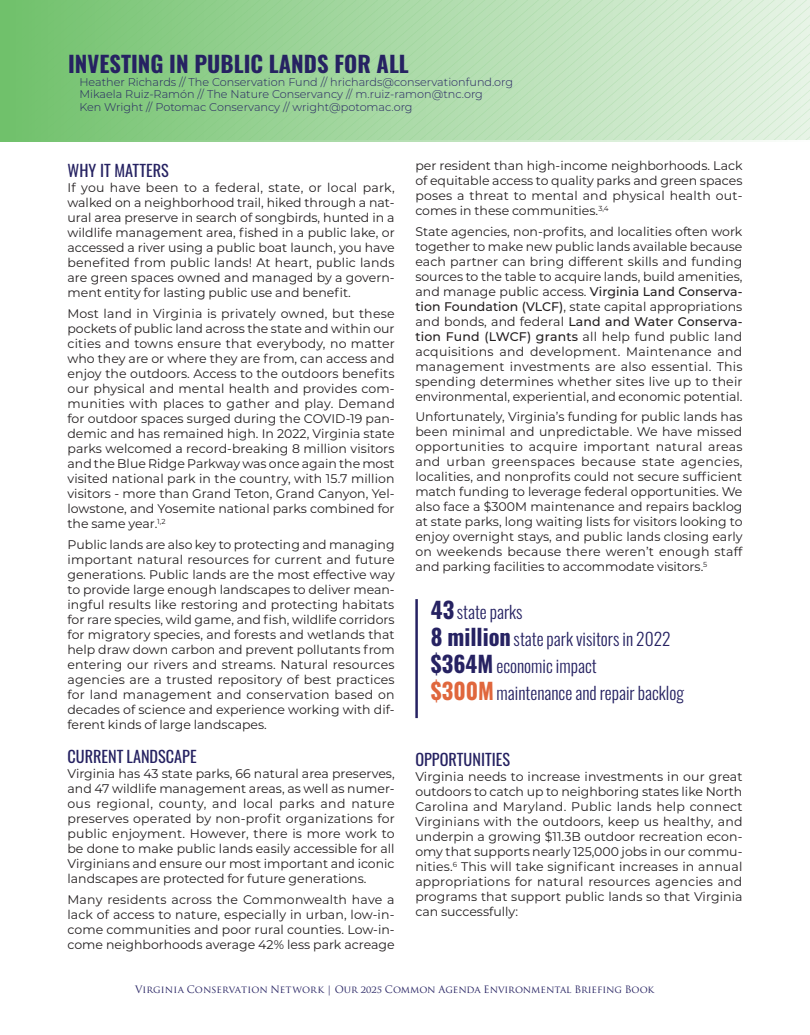
<style>
.page{position:relative;width:810px;height:1035px;background:#fff}
.page>*{position:absolute;margin:0;border:0;box-sizing:border-box;transform-origin:0 0}
.H3_-_Paper_Titles{font:700 22.5px "Oswald";color:#262262}
.t1{font:300 17.5px/27px "Oswald";color:#262262}
.t2{font:16.25px "Oswald";color:#252161}
.H5_-_Section_Heading{font:16.25px "Oswald";color:#262262}
.BB_COLUMNS{font:12.5px/15px "Montserrat";color:#231f20;text-align:justify}
.H3_-_Paper_Titles-2{font:300 11.25px "Montserrat";color:#262262}
.t3{font:10px "Trajan Pro";color:#262262}
.s1{font-weight:500}
.s2{font-weight:700;font-size:22.5px}
.s3{font-weight:700;font-size:22.5px;color:#e0673d}
</style>
<div class="page">
<div style="left:0;top:0;width:810px;height:141px;background:linear-gradient(to right,#6fc06a,#e5f3e4)"></div>
<hr style="left:415px;top:599px;width:3px;height:119px;background:#262262">
<p class="H3_-_Paper_Titles" style="left:68px;top:52px;width:342px">INVESTING IN PUBLIC LANDS FOR ALL</p>
<p class="H3_-_Paper_Titles-2" style="left:79px;top:74px;width:435px">Heather Richards // The Conservation Fund // hrichards@conservationfund.org</p>
<p class="H3_-_Paper_Titles-2" style="left:79px;top:86px;width:405px">Mikaela Ruiz-Ramón // The Nature Conservancy // m.ruiz-ramon@tnc.org</p>
<p class="H3_-_Paper_Titles-2" style="left:79px;top:99px;width:335px">Ken Wright // Potomac Conservancy // wright@potomac.org</p>
<p class="H5_-_Section_Heading" style="left:68px;top:156px;width:103px">WHY IT MATTERS</p>
<p class="BB_COLUMNS" style="left:68px;top:180px;width:329px">If you have been to a federal, state, or local park, walked on a neighborhood trail, hiked through a nat&shy;ural area preserve in search of songbirds, hunted in a wildlife management area, fished in a public lake, or accessed a river using a public boat launch, you have benefited from public lands! At heart, public lands are green spaces owned and managed by a govern&shy;ment entity for lasting public use and benefit.</p>
<p class="BB_COLUMNS" style="left:68px;top:306px;width:329px">Most land in Virginia is privately owned, but these pockets of public land across the state and within our cities and towns ensure that everybody, no matter who they are or where they are from, can access and enjoy the outdoors. Access to the outdoors benefits our physical and mental health and provides com&shy;munities with places to gather and play. Demand for outdoor spaces surged during the COVID-19 pan&shy;demic and has remained high. In 2022, Virginia state parks welcomed a record-breaking 8 million visitors and the Blue Ridge Parkway was once again the most visited national park in the country, with 15.7 million visitors - more than Grand Teton, Grand Canyon, Yel&shy;lowstone, and Yosemite national parks combined for the same year.<sup>1,2</sup></p>
<p class="BB_COLUMNS" style="left:68px;top:536px;width:329px">Public lands are also key to protecting and managing important natural resources for current and future generations. Public lands are the most effective way to provide large enough landscapes to deliver mean&shy;ingful results like restoring and protecting habitats for rare species, wild game, and fish, wildlife corridors for migratory species, and forests and wetlands that help draw down carbon and prevent pollutants from entering our rivers and streams. Natural resources agencies are a trusted repository of best practices for land management and conservation based on decades of science and experience working with dif&shy;ferent kinds of large landscapes.</p>
<p class="t2" style="left:68px;top:742px;width:131px">CURRENT LANDSCAPE</p>
<p class="BB_COLUMNS" style="left:68px;top:766px;width:329px">Virginia has 43 state parks, 66 natural area preserves, and 47 wildlife management areas, as well as numer&shy;ous regional, county, and local parks and nature preserves operated by non-profit organizations for public enjoyment. However, there is more work to be done to make public lands easily accessible for all Virginians and ensure our most important and iconic landscapes are protected for future generations.</p>
<p class="BB_COLUMNS" style="left:68px;top:891px;width:329px">Many residents across the Commonwealth have a lack of access to nature, especially in urban, low-in&shy;come communities and poor rural counties. Low-in&shy;come neighborhoods average 42% less park acreage</p>
<p class="BB_COLUMNS" style="left:415px;top:158px;width:329px">per resident than high-income neighborhoods. Lack of equitable access to quality parks and green spaces poses a threat to mental and physical health out&shy;comes in these communities.<sup>3,4</sup></p>
<p class="BB_COLUMNS" style="left:415px;top:223px;width:329px">State agencies, non-profits, and localities often work together to make new public lands available because each partner can bring different skills and funding sources to the table to acquire lands, build amenities, and manage public access. <span class="s1">Virginia Land Conserva&shy;tion Foundation (VLCF)</span>, state capital appropriations and bonds, and federal <span class="s1">Land and Water Conserva&shy;tion Fund (LWCF) grants</span> all help fund public land acquisitions and development. Maintenance and management investments are also essential. This spending determines whether sites live up to their environmental, experiential, and economic potential.</p>
<p class="BB_COLUMNS" style="left:415px;top:409px;width:329px">Unfortunately, Virginia’s funding for public lands has been minimal and unpredictable. We have missed opportunities to acquire important natural areas and urban greenspaces because state agencies, localities, and nonprofits could not secure sufficient match funding to leverage federal opportunities. We also face a $300M maintenance and repairs backlog at state parks, long waiting lists for visitors looking to enjoy overnight stays, and public lands closing early on weekends because there weren’t enough staff and parking facilities to accommodate visitors.<sup>5</sup></p>
<p class="t1" style="left:431px;top:596px;width:254px"><span class="s2">43</span>state parks<br><span class="s2">8 million</span>state park visitors in 2022 <span class="s2">$364M</span> economic impact <span class="s3">$300M</span>maintenance and repair backlog</p>
<p class="t2" style="left:415px;top:745px;width:96px">OPPORTUNITIES</p>
<p class="BB_COLUMNS" style="left:415px;top:769px;width:329px">Virginia needs to increase investments in our great outdoors to catch up to neighboring states like North Carolina and Maryland. Public lands help connect Virginians with the outdoors, keep us healthy, and underpin a growing $11.3B outdoor recreation econ&shy;omy that supports nearly 125,000 jobs in our commu&shy;nities.<sup>6</sup> This will take significant increases in annual appropriations for natural resources agencies and programs that support public lands so that Virginia can successfully:</p>
<p class="t3" style="left:135px;top:983px;width:521px">Virginia Conservation Network | Our 2025 Common Agenda Environmental Briefing Book</p>
</div>
